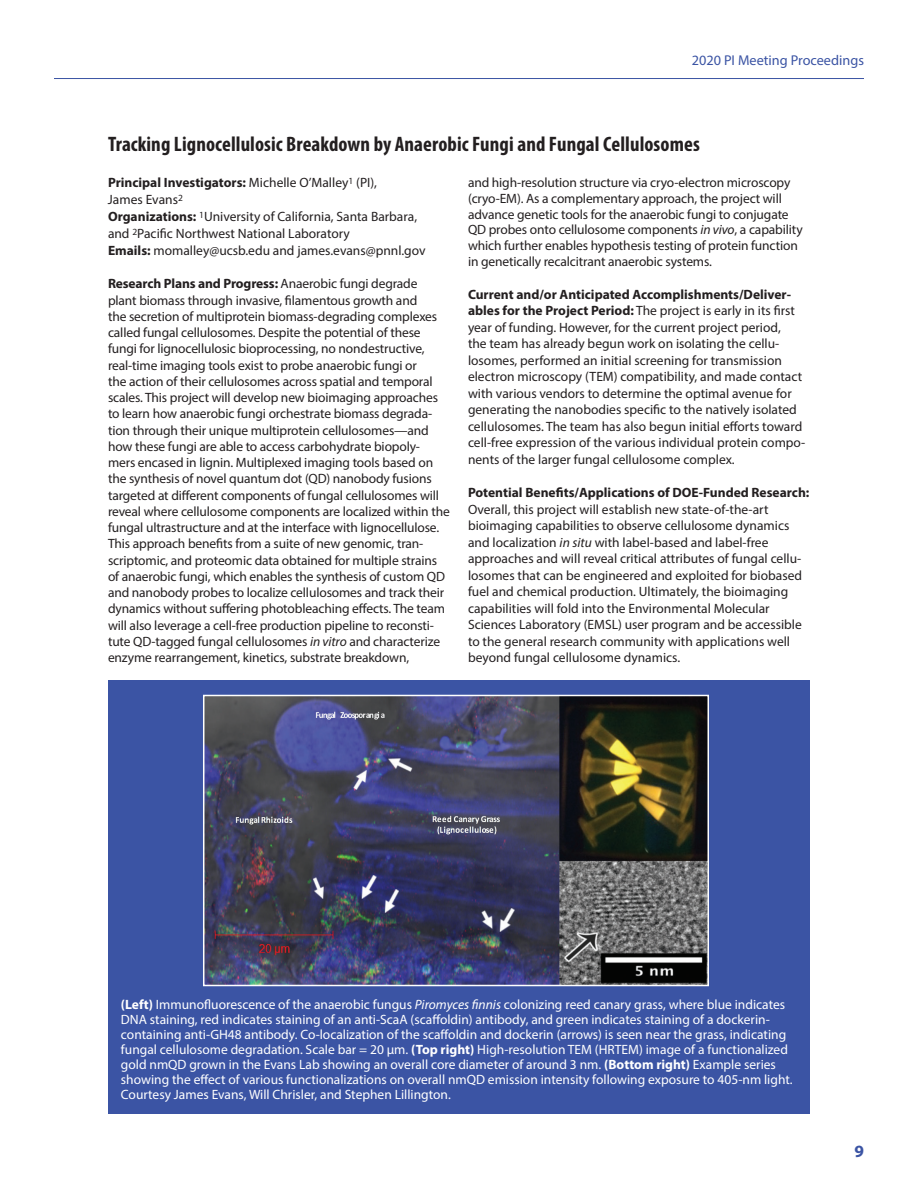
<style>
.page{position:relative;width:918px;height:1188px;background:#fff}
.page>*{position:absolute;margin:0;border:0;box-sizing:border-box;transform-origin:0 0}
.t1{font:700 condensed 21px "Myriad Pro";letter-spacing:.005em;color:#231f20}
.t2{font:700 17.25px "Myriad Pro";color:#3b54a4}
.t3{font:14.25px "Myriad Pro";color:#3b54a4}
.t4{font:13.5px/16.2px "Myriad Pro";letter-spacing:-.01em;color:#231f20}
.t5{font:13.5px/15px "Myriad Pro";color:#fff}
.t6{font:700 13.5px "Myriad Pro";color:#231f20}
.s1{font-weight:700}
.s2{font-style:italic}
</style>
<div class="page">
<hr style="left:54px;top:78px;width:810px;height:1px;background:#3b54a4">
<div style="left:108px;top:681px;width:702px;height:433px;background:#3b54a4"></div>
<img style="left:206px;top:698px;width:500px;height:285px">
<div style="left:203px;top:695px;width:506px;height:291px;border:2px solid #fff"></div>
<p class="t3" style="left:692px;top:51px;width:174px">2020 PI Meeting Proceedings</p>
<h1 class="t1" style="left:108px;top:131px;width:593px">Tracking Lignocellulosic Breakdown by Anaerobic Fungi and Fungal Cellulosomes</h1>
<p class="t4" style="left:108px;top:174px;width:319px;line-height:17px"><span class="s1">Principal Investigators:</span> Michelle O’Malley<sup>1</sup> (PI),<br>James Evans<sup>2<br></sup><span class="s1">Organizations:</span> <sup>1</sup>University of California, Santa Barbara, and <sup>2</sup>Pacific Northwest National Laboratory<br><span class="s1">Emails:</span> momalley@ucsb.edu and james.evans@pnnl.gov</p>
<p class="t4" style="left:108px;top:275px;width:343px"><span class="s1">Research Plans and Progress:</span> Anaerobic fungi degrade<br>plant biomass through invasive, filamentous growth and<br>the secretion of multiprotein biomass-degrading complexes called fungal cellulosomes. Despite the potential of these fungi for lignocellulosic bioprocessing, no nondestructive, real-time imaging tools exist to probe anaerobic fungi or<br>the action of their cellulosomes across spatial and temporal scales. This project will develop new bioimaging approaches to learn how anaerobic fungi orchestrate biomass degrada&shy;tion through their unique multiprotein cellulosomes—and how these fungi are able to access carbohydrate biopoly&shy;mers encased in lignin. Multiplexed imaging tools based on the synthesis of novel quantum dot (QD) nanobody fusions targeted at different components of fungal cellulosomes will reveal where cellulosome components are localized within the fungal ultrastructure and at the interface with lignocellulose.<br>This approach benefits from a suite of new genomic, tran&shy;scriptomic, and proteomic data obtained for multiple strains of anaerobic fungi, which enables the synthesis of custom QD and nanobody probes to localize cellulosomes and track their dynamics without suffering photobleaching effects. The team will also leverage a cell-free production pipeline to reconsti&shy;tute QD-tagged fungal cellulosomes <span class="s2">in vitro</span> and characterize enzyme rearrangement, kinetics, substrate breakdown,</p>
<p class="t4" style="left:468px;top:174px;width:336px;line-height:15.8px">and high-resolution structure via cryo-electron microscopy (cryo-EM). As a complementary approach, the project will advance genetic tools for the anaerobic fungi to conjugate QD probes onto cellulosome components <span class="s2">in vivo</span>, a capability which further enables hypothesis testing of protein function in genetically recalcitrant anaerobic systems.</p>
<p class="t4" style="left:468px;top:286px;width:339px"><span class="s1">Current and/or Anticipated Accomplishments/Deliver&shy;ables for the Project Period:</span> The project is early in its first year of funding. However, for the current project period,<br>the team has already begun work on isolating the cellu&shy;losomes, performed an initial screening for transmission electron microscopy (TEM) compatibility, and made contact with various vendors to determine the optimal avenue for generating the nanobodies specific to the natively isolated cellulosomes. The team has also begun initial efforts toward cell-free expression of the various individual protein compo&shy;nents of the larger fungal cellulosome complex.</p>
<p class="t6" style="left:468px;top:484px;width:343px">Potential Benefits/Applications of DOE-Funded Research:</p>
<p class="t4" style="left:468px;top:501px;width:336px">Overall, this project will establish new state-of-the-art bioimaging capabilities to observe cellulosome dynamics and localization <span class="s2">in situ</span> with label-based and label-free approaches and will reveal critical attributes of fungal cellu&shy;losomes that can be engineered and exploited for biobased fuel and chemical production. Ultimately, the bioimaging capabilities will fold into the Environmental Molecular Sciences Laboratory (EMSL) user program and be accessible to the general research community with applications well beyond fungal cellulosome dynamics.</p>
<p class="t5" style="left:121px;top:997px;width:673px"><span class="s1">(Left)</span> Immunofluorescence of the anaerobic fungus <span class="s2">Piromyces finnis</span> colonizing reed canary grass, where blue indicates DNA staining, red indicates staining of an anti-ScaA (scaffoldin) antibody, and green indicates staining of a dockerin&shy;containing anti-GH48 antibody. Co-localization of the scaffoldin and dockerin (arrows) is seen near the grass, indicating fungal cellulosome degradation. Scale bar = 20 µm. <span class="s1">(Top right)</span> High-resolution TEM (HRTEM) image of a functionalized gold nmQD grown in the Evans Lab showing an overall core diameter of around 3 nm. <span class="s1">(Bottom right)</span> Example series showing the effect of various functionalizations on overall nmQD emission intensity following exposure to 405-nm light.<br>Courtesy James Evans, Will Chrisler, and Stephen Lillington.</p>
<p class="t2" style="left:854px;top:1140px;width:11px">9</p>
</div>
